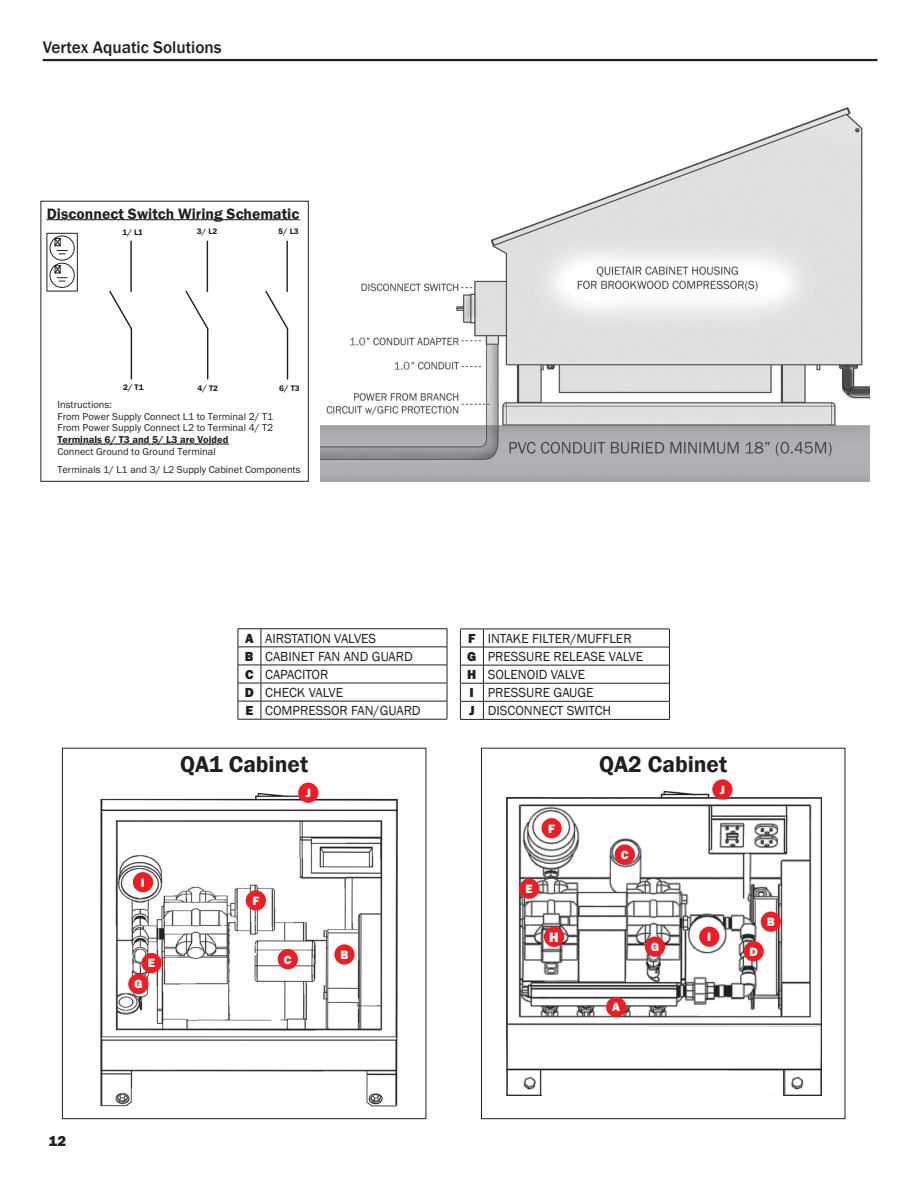
<style>
.page{position:relative;width:918px;height:1188px;background:#fff}
.page>*{position:absolute;margin:0;border:0;box-sizing:border-box;transform-origin:0 0}
.t1{font:600 23.25px "Franklin Gothic";color:#231f20}
.t2{font:500 17.25px "Franklin Gothic";color:#231f20}
.t3{font:600 15.6px "Franklin Gothic";color:#231f20}
.t4{font:800 15px "Franklin Gothic";color:#231f20}
.t5{font:800 13.95px "Franklin Gothic";color:#fff}
.t6{font:13.5px/18.1px "Franklin Gothic";color:#231f20}
.t7{font:800 12.45px "Franklin Gothic";color:#fff}
.t8{font:10.35px/11.9px "Franklin Gothic";color:#231f20}
.t9{font:600 10.35px "Franklin Gothic";color:#231f20}
.t10{font:600 8.4px "Franklin Gothic";letter-spacing:.005em;color:#231f20}
.s1{font-weight:800}
</style>
<div class="page">
<img style="left:320px;top:107px;width:550px;height:375px">
<svg style="left:109px;top:240px;width:180px;height:140px"></svg>
<svg style="left:57px;top:444px;width:172px;height:1px"></svg>
<svg style="left:47px;top:219px;width:252px;height:1px"></svg>
<div style="left:47px;top:233px;width:31px;height:58px;border:1px solid #231f20"></div>
<div style="left:50px;top:236px;width:25px;height:25px;border:1px solid #231f20;border-radius:50%"></div>
<svg style="left:54px;top:238px;width:13px;height:17px"></svg>
<div style="left:50px;top:263px;width:25px;height:25px;border:1px solid #231f20;border-radius:50%"></div>
<svg style="left:54px;top:265px;width:13px;height:17px"></svg>
<div style="left:40px;top:201px;width:269px;height:281px;border:1px solid #231f20"></div>
<hr style="left:261px;top:719px;width:186px;height:1px;background:#231f20">
<hr style="left:261px;top:647px;width:186px;height:1px;background:#231f20">
<hr style="left:261px;top:665px;width:186px;height:1px;background:#231f20">
<hr style="left:261px;top:683px;width:186px;height:1px;background:#231f20">
<hr style="left:261px;top:701px;width:186px;height:1px;background:#231f20">
<hr style="left:261px;top:628px;width:186px;height:1px;background:#231f20">
<svg style="left:238px;top:628px;width:24px;height:92px"></svg>
<svg style="left:447px;top:629px;width:1px;height:90px"></svg>
<hr style="left:483px;top:629px;width:187px;height:1px;background:#231f20">
<hr style="left:483px;top:647px;width:187px;height:1px;background:#231f20">
<hr style="left:483px;top:665px;width:187px;height:1px;background:#231f20">
<hr style="left:483px;top:683px;width:187px;height:1px;background:#231f20">
<hr style="left:483px;top:701px;width:187px;height:1px;background:#231f20">
<svg style="left:669px;top:629px;width:1px;height:90px"></svg>
<svg style="left:460px;top:629px;width:24px;height:91px"></svg>
<hr style="left:483px;top:719px;width:187px;height:1px;background:#231f20">
<hr style="left:43px;top:59px;width:835px;height:2px;background:#231f20">
<img style="left:101px;top:787px;width:296px;height:319px">
<div style="left:62px;top:748px;width:364px;height:371px;border:1px solid #231f20"></div>
<div style="left:334px;top:944px;width:21px;height:21px;background:#ee1d23;border-radius:50%"></div>
<div style="left:278px;top:949px;width:20px;height:20px;background:#ee1d23;border-radius:50%"></div>
<div style="left:141px;top:953px;width:21px;height:20px;background:#ee1d23;border-radius:50%"></div>
<div style="left:246px;top:890px;width:20px;height:21px;background:#ee1d23;border-radius:50%"></div>
<div style="left:128px;top:974px;width:20px;height:20px;background:#ee1d23;border-radius:50%"></div>
<div style="left:133px;top:872px;width:20px;height:20px;background:#ee1d23;border-radius:50%"></div>
<div style="left:298px;top:783px;width:20px;height:20px;background:#ee1d23;border-radius:50%"></div>
<img style="left:506px;top:791px;width:315px;height:305px">
<div style="left:481px;top:748px;width:364px;height:371px;border:1px solid #231f20"></div>
<div style="left:606px;top:997px;width:20px;height:20px;background:#ee1d23;border-radius:50%"></div>
<div style="left:761px;top:912px;width:20px;height:20px;background:#ee1d23;border-radius:50%"></div>
<div style="left:615px;top:844px;width:20px;height:21px;background:#ee1d23;border-radius:50%"></div>
<div style="left:744px;top:941px;width:20px;height:20px;background:#ee1d23;border-radius:50%"></div>
<div style="left:519px;top:879px;width:20px;height:20px;background:#ee1d23;border-radius:50%"></div>
<div style="left:541px;top:818px;width:21px;height:20px;background:#ee1d23;border-radius:50%"></div>
<div style="left:645px;top:937px;width:20px;height:20px;background:#ee1d23;border-radius:50%"></div>
<div style="left:544px;top:927px;width:20px;height:20px;background:#ee1d23;border-radius:50%"></div>
<div style="left:699px;top:927px;width:20px;height:20px;background:#ee1d23;border-radius:50%"></div>
<div style="left:712px;top:779px;width:21px;height:21px;background:#ee1d23;border-radius:50%"></div>
<p class="t2" style="left:43px;top:37px;width:181px">Vertex Aquatic Solutions</p>
<p class="t3" style="left:47px;top:204px;width:254px">Disconnect Switch Wiring Schematic</p>
<p class="t10" style="left:123px;top:227px;width:22px">1/ L1</p>
<p class="t10" style="left:197px;top:226px;width:22px">3/ L2</p>
<p class="t10" style="left:278px;top:226px;width:22px">5/ L3</p>
<p class="t10" style="left:123px;top:382px;width:22px">2/ T1</p>
<p class="t10" style="left:198px;top:383px;width:22px">4/ T2</p>
<p class="t10" style="left:279px;top:383px;width:22px">6/ T3</p>
<p class="t8" style="left:57px;top:399px;width:217px">Instructions:<br>From Power Supply Connect L1 to Terminal 2/ T1<br>From Power Supply Connect L2 to Terminal 4/ T2</p>
<p class="t9" style="left:57px;top:433px;width:172px">Terminals 6/ T3 and 5/ L3 are Voided</p>
<p class="t8" style="left:57px;top:443px;width:245px;line-height:17.7px">Connect Ground to Ground Terminal<br>Terminals 1/ L1 and 3/ L2 Supply Cabinet Components</p>
<p class="t4" style="left:49px;top:1131px;width:19px">12</p>
<p class="t6" style="left:245px;top:629px;width:177px"><span class="s1">A</span> AIRSTATION VALVES<br><span class="s1">B</span> CABINET FAN AND GUARD<br><span class="s1">C</span> CAPACITOR<br><span class="s1">D</span> CHECK VALVE<br><span class="s1">E</span> COMPRESSOR FAN/GUARD</p>
<p class="t6" style="left:467px;top:629px;width:178px"><span class="s1">F</span> INTAKE FILTER/MUFFLER<br><span class="s1">G</span> PRESSURE RELEASE VALVE<br><span class="s1">H</span> SOLENOID VALVE<br><span class="s1">I</span> PRESSURE GAUGE<br><span class="s1">J</span> DISCONNECT SWITCH</p>
<h1 class="t1" style="left:180px;top:750px;width:130px">QA1 Cabinet</h1>
<p class="t7" style="left:306px;top:785px;width:7px">J</p>
<p class="t7" style="left:141px;top:874px;width:5px">I</p>
<p class="t7" style="left:252px;top:893px;width:8px">F</p>
<p class="t7" style="left:148px;top:955px;width:9px">E</p>
<p class="t7" style="left:284px;top:951px;width:9px">C</p>
<p class="t7" style="left:134px;top:976px;width:10px">G</p>
<p class="t7" style="left:340px;top:947px;width:9px">B</p>
<p class="t7" style="left:526px;top:881px;width:9px">E</p>
<h1 class="t1" style="left:599px;top:750px;width:130px">QA2 Cabinet</h1>
<p class="t7" style="left:548px;top:820px;width:8px">F</p>
<p class="t7" style="left:621px;top:847px;width:9px">C</p>
<p class="t7" style="left:720px;top:782px;width:7px">J</p>
<p class="t5" style="left:549px;top:928px;width:11px">H</p>
<p class="t7" style="left:707px;top:929px;width:5px">I</p>
<p class="t7" style="left:651px;top:939px;width:10px">G</p>
<p class="t7" style="left:612px;top:999px;width:9px">A</p>
<p class="t7" style="left:749px;top:943px;width:10px">D</p>
<p class="t7" style="left:767px;top:914px;width:9px">B</p>
</div>
